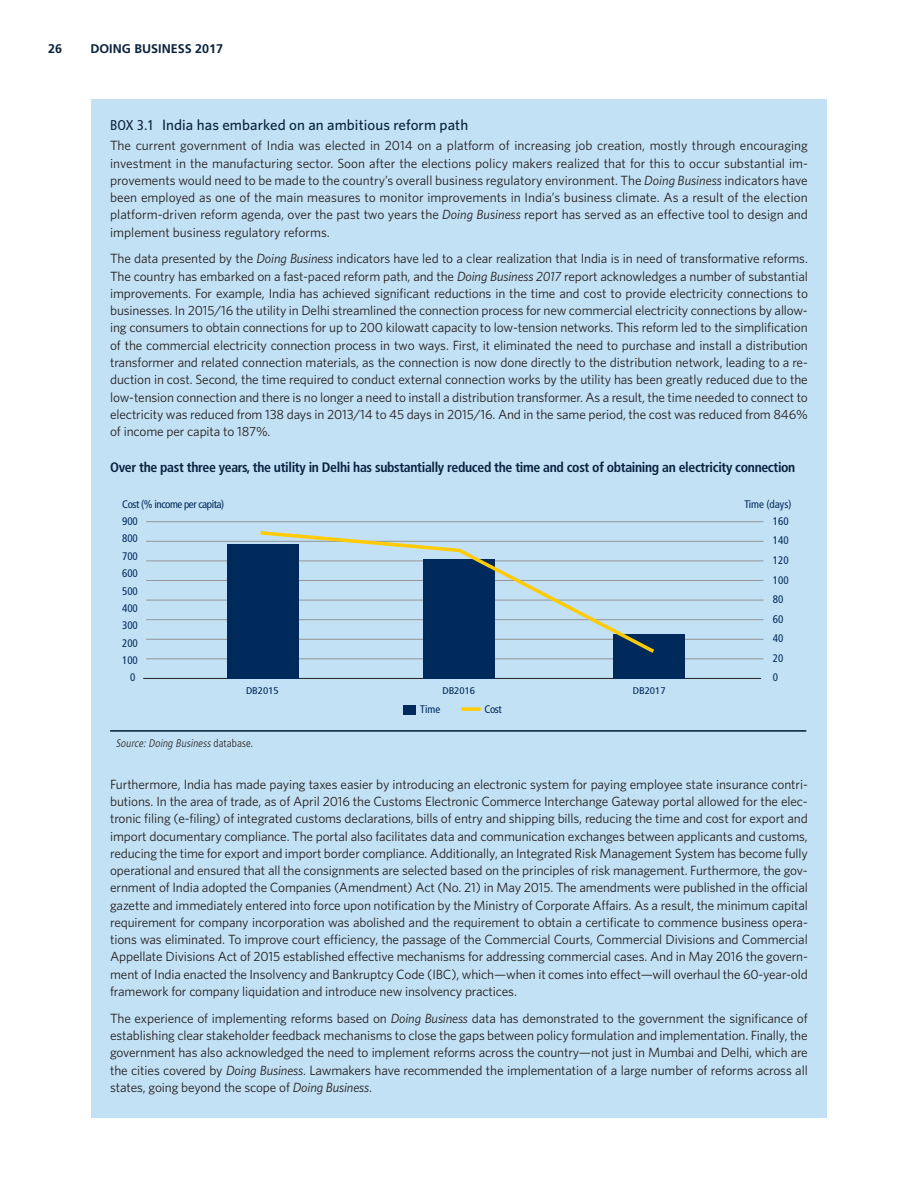
<style>
.page{position:relative;width:918px;height:1188px;background:#fff}
.page>*{position:absolute;margin:0;border:0;box-sizing:border-box;transform-origin:0 0}
.t1{font:500 15px "Whitney";letter-spacing:.005em;color:#0a223e}
.t2{font:700 condensed 13.8px "Frutiger";letter-spacing:-.025em;color:#0a223e}
.t3{font:13.35px/17.2px "Whitney";letter-spacing:-.01em;color:#231f20;text-align:justify}
.t4{font:700 12.6px "Frutiger";color:#0a223e}
.t5{font:condensed 10.95px/19.5px "Frutiger";color:#002a5c}
.t6{font:italic 300 condensed 10.95px "Frutiger";color:#231f20}
.t7{font:condensed 10.95px "Frutiger";letter-spacing:-.04em;color:#002a5c}
.t8{font:condensed 9.6px "Frutiger";letter-spacing:-.005em;color:#002a5c;scale:1.14 1}
.s1{font-family:"Frutiger";font-weight:400;font-stretch:condensed;font-size:14.1px}
.s2{font-style:italic}
.s3{font-style:normal}
</style>
<div class="page">
<div style="left:91px;top:99px;width:736px;height:1019px;background:#c3e1f4"></div>
<hr style="left:110px;top:730px;width:696px;height:2px;background:#0a223e">
<hr style="left:146px;top:580px;width:617px;height:1px;background:#939598">
<hr style="left:146px;top:561px;width:617px;height:1px;background:#939598">
<hr style="left:146px;top:541px;width:617px;height:1px;background:#939598">
<hr style="left:146px;top:521px;width:617px;height:1px;background:#939598">
<hr style="left:146px;top:659px;width:617px;height:1px;background:#939598">
<hr style="left:146px;top:639px;width:617px;height:1px;background:#939598">
<hr style="left:146px;top:619px;width:617px;height:1px;background:#939598">
<hr style="left:146px;top:600px;width:617px;height:1px;background:#939598">
<hr style="left:143px;top:678px;width:618px;height:1px;background:#231f20">
<div style="left:227px;top:544px;width:71px;height:134px;background:#002a5c"></div>
<div style="left:423px;top:559px;width:72px;height:119px;background:#002a5c"></div>
<div style="left:613px;top:634px;width:72px;height:44px;background:#002a5c"></div>
<svg style="left:257px;top:531px;width:401px;height:125px"></svg>
<div style="left:403px;top:706px;width:12px;height:9px;background:#002a5c"></div>
<svg style="left:461px;top:707px;width:20px;height:4px"></svg>
<p class="t4" style="left:48px;top:43px;width:15px">26</p>
<p class="t4" style="left:90px;top:43px;width:134px">DOING BUSINESS 2017</p>
<p class="t1" style="left:110px;top:119px;width:360px"><span class="s1">BOX 3.1</span> India has embarked on an ambitious reform path</p>
<p class="t3" style="left:110px;top:138px;width:699px">The current government of India was elected in 2014 on a platform of increasing job creation, mostly through encouraging investment in the manufacturing sector. Soon after the elections policy makers realized that for this to occur substantial im&shy;provements would need to be made to the country’s overall business regulatory environment. The <span class="s2">Doing Business</span> indicators have been employed as one of the main measures to monitor improvements in India’s business climate. As a result of the election platform-driven reform agenda, over the past two years the <span class="s2">Doing Business</span> report has served as an effective tool to design and implement business regulatory reforms.</p>
<p class="t3" style="left:110px;top:251px;width:699px">The data presented by the <span class="s2">Doing Business</span> indicators have led to a clear realization that India is in need of transformative reforms.<br>The country has embarked on a fast-paced reform path, and the <span class="s2">Doing Business 2017</span> report acknowledges a number of substantial improvements. For example, India has achieved significant reductions in the time and cost to provide electricity connections to businesses. In 2015/16 the utility in Delhi streamlined the connection process for new commercial electricity connections by allow&shy;ing consumers to obtain connections for up to 200 kilowatt capacity to low-tension networks. This reform led to the simplification of the commercial electricity connection process in two ways. First, it eliminated the need to purchase and install a distribution transformer and related connection materials, as the connection is now done directly to the distribution network, leading to a re&shy;duction in cost. Second, the time required to conduct external connection works by the utility has been greatly reduced due to the low-tension connection and there is no longer a need to install a distribution transformer. As a result, the time needed to connect to electricity was reduced from 138 days in 2013/14 to 45 days in 2015/16. And in the same period, the cost was reduced from 846% of income per capita to 187%.</p>
<p class="t2" style="left:110px;top:461px;width:687px">Over the past three years, the utility in Delhi has substantially reduced the time and cost of obtaining an electricity connection</p>
<p class="t7" style="left:122px;top:500px;width:103px">Cost (% income per capita)</p>
<p class="t5" style="left:744px;top:496px;width:48px">Time (days)</p>
<p class="t5" style="left:122px;top:512px;width:17px">900</p>
<p class="t5" style="left:122px;top:530px;width:17px">800</p>
<p class="t5" style="left:122px;top:547px;width:17px">700</p>
<p class="t5" style="left:122px;top:564px;width:17px">600</p>
<p class="t5" style="left:122px;top:582px;width:17px">500</p>
<p class="t5" style="left:122px;top:600px;width:17px">400</p>
<p class="t5" style="left:122px;top:617px;width:17px">300</p>
<p class="t5" style="left:122px;top:634px;width:17px">200</p>
<p class="t5" style="left:122px;top:652px;width:17px">100</p>
<p class="t5" style="left:130px;top:668px;width:7px">0</p>
<p class="t8" style="left:246px;top:687px;width:30px">DB2015</p>
<p class="t8" style="left:442px;top:687px;width:30px">DB2016</p>
<p class="t8" style="left:633px;top:687px;width:30px">DB2017</p>
<p class="t5" style="left:420px;top:700px;width:22px">Time</p>
<p class="t5" style="left:485px;top:700px;width:19px">Cost</p>
<p class="t5" style="left:773px;top:512px;width:17px">160</p>
<p class="t5" style="left:773px;top:532px;width:17px">140</p>
<p class="t5" style="left:773px;top:551px;width:17px">120</p>
<p class="t5" style="left:773px;top:571px;width:17px">100<br>80<br>60<br>40<br>20<br>0</p>
<p class="t6" style="left:116px;top:739px;width:139px">Source: Doing Business <span class="s3">d a t a b a s e.</span></p>
<p class="t3" style="left:110px;top:776px;width:699px">Furthermore, India has made paying taxes easier by introducing an electronic system for paying employee state insurance contri&shy;butions. In the area of trade, as of April 2016 the Customs Electronic Commerce Interchange Gateway portal allowed for the elec&shy;tronic filing (e-filing) of integrated customs declarations, bills of entry and shipping bills, reducing the time and cost for export and import documentary compliance. The portal also facilitates data and communication exchanges between applicants and customs, reducing the time for export and import border compliance. Additionally, an Integrated Risk Management System has become fully operational and ensured that all the consignments are selected based on the principles of risk management. Furthermore, the gov&shy;ernment of India adopted the Companies (Amendment) Act (No. 21) in May 2015. The amendments were published in the official gazette and immediately entered into force upon notification by the Ministry of Corporate Affairs. As a result, the minimum capital requirement for company incorporation was abolished and the requirement to obtain a certificate to commence business opera&shy;tions was eliminated. To improve court efficiency, the passage of the Commercial Courts, Commercial Divisions and Commercial Appellate Divisions Act of 2015 established effective mechanisms for addressing commercial cases. And in May 2016 the govern&shy;ment of India enacted the Insolvency and Bankruptcy Code (IBC), which—when it comes into effect—will overhaul the 60-year-old framework for company liquidation and introduce new insolvency practices.</p>
<p class="t3" style="left:110px;top:1011px;width:699px">The experience of implementing reforms based on <span class="s2">Doing Business</span> data has demonstrated to the government the significance of establishing clear stakeholder feedback mechanisms to close the gaps between policy formulation and implementation. Finally, the government has also acknowledged the need to implement reforms across the country—not just in Mumbai and Delhi, which are the cities covered by <span class="s2">Doing Business</span>. Lawmakers have recommended the implementation of a large number of reforms across all states, going beyond the scope of <span class="s2">Doing Business</span>.</p>
</div>
